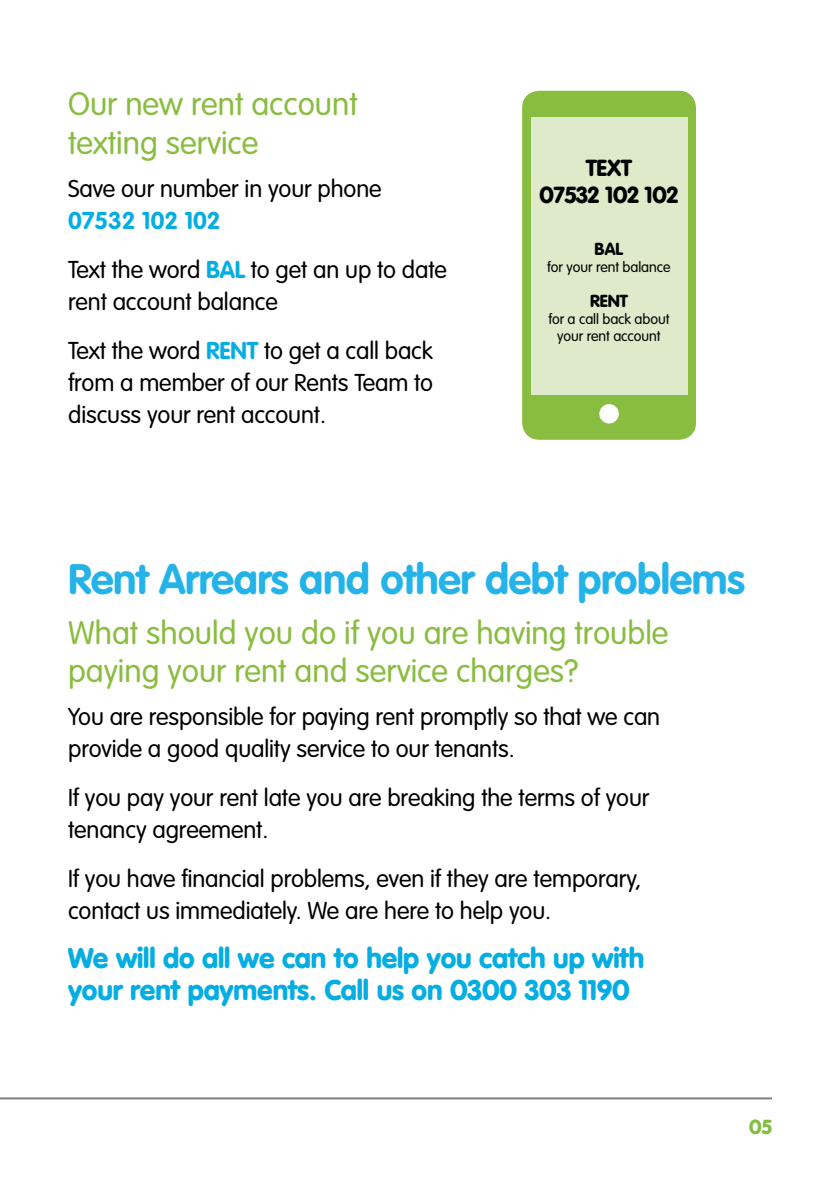
<style>
.page{position:relative;width:840px;height:1191px;background:#fff}
.page>*{position:absolute;margin:0;border:0;box-sizing:border-box;transform-origin:0 0}
.t1{font:700 42px "VAG Rounded Std";letter-spacing:-.01em;color:#23b3e8}
.t2{font:300 32px/38.4px "VAG Rounded Std";color:#89bd40}
.t3{font:900 28px/32px "VAG Rounded Std";letter-spacing:-.005em;color:#04ade2}
.t4{font:300 24px/32px "VAG Rounded Std";letter-spacing:-.005em;color:#000}
.t5{font:900 22.8px/27px "VAG Rounded Std";letter-spacing:-.005em;color:#000;text-align:center}
.t6{font:900 20px "VAG Rounded Std";color:#82be40}
.t7{font:900 17.2px "VAG Rounded Std";letter-spacing:-.005em;color:#000}
.t8{font:300 14.4px/17.2px "VAG Rounded Std";letter-spacing:-.005em;color:#000;text-align:center}
.s1{font-weight:700;color:#04ade2}
</style>
<div class="page">
<hr style="left:0;top:1097px;width:771px;height:2px;background:#7c7f81">
<div style="left:522px;top:91px;width:173px;height:349px;background:#89bd40;border-radius:17px"></div>
<div style="left:530px;top:117px;width:157px;height:278px;background:#deeac9"></div>
<div style="left:599px;top:404px;width:19px;height:19px;background:#fff;border-radius:50%"></div>
<h2 class="t2" style="left:68px;top:86px;width:291px">Our new rent account texting service</h2>
<p class="t4" style="left:68px;top:174px;width:315px">Save our number in your phone</p>
<p class="t4" style="left:68px;top:197px;width:380px;line-height:49px"><span class="s1">07532 102 102<br></span>Text the word <span class="s1">BAL</span> to get an up to date</p>
<p class="t4" style="left:68px;top:278px;width:366px;line-height:49px">rent account balance<br>Text the word <span class="s1">RENT</span> to get a call back</p>
<p class="t4" style="left:68px;top:368px;width:366px">from a member of our Rents Team to discuss your rent account.</p>
<p class="t5" style="left:539px;top:155px;width:140px">TEXT<br>07532 102 102</p>
<p class="t7" style="left:594px;top:238px;width:30px">BAL</p>
<p class="t8" style="left:547px;top:259px;width:125px">for your rent balance</p>
<p class="t7" style="left:589px;top:290px;width:39px">RENT</p>
<p class="t8" style="left:548px;top:310px;width:122px">for a call back about your rent account</p>
<h1 class="t1" style="left:68px;top:554px;width:678px">Rent Arrears and other debt problems</h1>
<h2 class="t2" style="left:68px;top:614px;width:601px">What should you do if you are having trouble paying your rent and service charges?</h2>
<p class="t4" style="left:68px;top:702px;width:593px">You are responsible for paying rent promptly so that we can provide a good quality service to our tenants.</p>
<p class="t4" style="left:68px;top:783px;width:582px">If you pay your rent late you are breaking the terms of your tenancy agreement.</p>
<p class="t4" style="left:68px;top:864px;width:574px">If you have financial problems, even if they are temporary, contact us immediately. We are here to help you.</p>
<p class="t3" style="left:68px;top:943px;width:577px">We will do all we can to help you catch up with your rent payments. Call us on 0300 303 1190</p>
<p class="t6" style="left:748px;top:1115px;width:24px">05</p>
</div>
